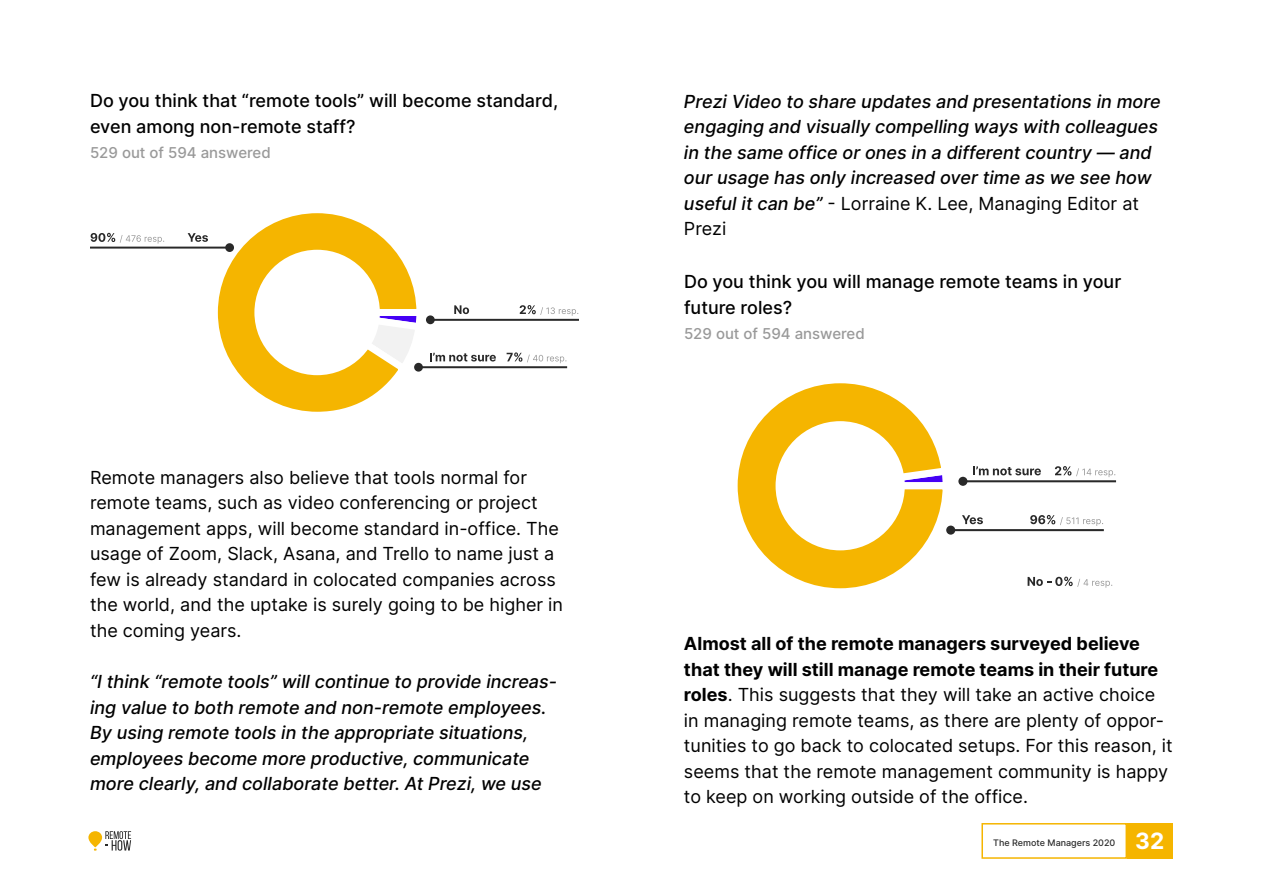
<style>
.page{position:relative;width:1263px;height:893px;background:#fff}
.page>*{position:absolute;margin:0;border:0;box-sizing:border-box;transform-origin:0 0}
.t1{font:700 22.5px "Inter";color:#fff}
.t2{font:18px/25.5px "Inter";color:#000}
.t3{font:italic 500 18px/25.5px "Inter";color:#000}
.t4{font:500 18px/25.5px "Inter";color:#000}
.t5{font:500 15px "Inter";color:#999}
.t6{font:500 9px "Inter";color:#292929}
.s1{font-weight:400;font-style:normal}
.s2{font-weight:700}
</style>
<div class="page">
<svg style="left:88px;top:831px;width:14px;height:16px"></svg>
<svg style="left:105px;top:831px;width:26px;height:20px"></svg>
<div style="left:981px;top:823px;width:146px;height:36px;border:2px solid #f5b500"></div>
<div style="left:1127px;top:823px;width:46px;height:36px;background:#f5b500"></div>
<svg style="left:520px;top:305px;width:58px;height:11px"></svg>
<hr style="left:430px;top:319px;width:149px;height:2px;background:#292929">
<svg style="left:507px;top:352px;width:59px;height:11px"></svg>
<svg style="left:214px;top:213px;width:282px;height:199px"></svg>
<hr style="left:418px;top:366px;width:149px;height:2px;background:#292929">
<div style="left:414px;top:363px;width:9px;height:9px;background:#292929;border-radius:50%"></div>
<svg style="left:188px;top:233px;width:20px;height:9px"></svg>
<svg style="left:91px;top:233px;width:73px;height:11px"></svg>
<hr style="left:90px;top:247px;width:140px;height:2px;background:#292929">
<div style="left:225px;top:243px;width:9px;height:9px;background:#292929;border-radius:50%"></div>
<svg style="left:737px;top:383px;width:216px;height:206px"></svg>
<div style="left:775px;top:421px;width:130px;height:129px;background:#fff;border-radius:50%"></div>
<svg style="left:1055px;top:466px;width:60px;height:11px"></svg>
<svg style="left:973px;top:466px;width:68px;height:9px"></svg>
<hr style="left:963px;top:480px;width:153px;height:2px;background:#292929">
<div style="left:958px;top:477px;width:9px;height:9px;background:#292929;border-radius:50%"></div>
<svg style="left:1027px;top:577px;width:85px;height:11px"></svg>
<svg style="left:1030px;top:515px;width:73px;height:11px"></svg>
<svg style="left:962px;top:515px;width:21px;height:9px"></svg>
<hr style="left:950px;top:529px;width:154px;height:2px;background:#292929">
<div style="left:946px;top:526px;width:9px;height:9px;background:#292929;border-radius:50%"></div>
<p class="t4" style="left:90px;top:88px;width:470px">Do you think that “remote tools” will become standard, even among non-remote staff?</p>
<p class="t5" style="left:90px;top:142px;width:182px">529 out of 594 answered</p>
<p class="t2" style="left:90px;top:464px;width:474px">Remote managers also believe that tools normal for remote teams, such as video conferencing or project management apps, will become standard in-office. The usage of Zoom, Slack, Asana, and Trello to name just a few is already standard in colocated companies across the world, and the uptake is surely going to be higher in the coming years.</p>
<p class="t3" style="left:90px;top:668px;width:469px">“I think “remote tools” will continue to provide increas&shy;ing value to both remote and non-remote employees.<br>By using remote tools in the appropriate situations, employees become more productive, communicate more clearly, and collaborate better. At Prezi, we use</p>
<p class="t3" style="left:684px;top:88px;width:478px">Prezi Video to share updates and presentations in more engaging and visually compelling ways with colleagues in the same office or ones in a different country — and our usage has only increased over time as we see how useful it can be” <span class="s1">- Lorraine K. Lee, Managing Editor at Prezi</span></p>
<p class="t4" style="left:684px;top:268px;width:439px">Do you think you will manage remote teams in your future roles?</p>
<p class="t5" style="left:684px;top:323px;width:182px">529 out of 594 answered</p>
<p class="t2" style="left:684px;top:630px;width:490px"><span class="s2">Almost all of the remote managers surveyed believe that they will still manage remote teams in their future roles</span>. This suggests that they will take an active choice in managing remote teams, as there are plenty of oppor&shy;tunities to go back to colocated setups. For this reason, it seems that the remote management community is happy to keep on working outside of the office.</p>
<p class="t6" style="left:993px;top:836px;width:124px">The Remote Managers 2020</p>
<p class="t1" style="left:1135px;top:825px;width:31px">32</p>
</div>
